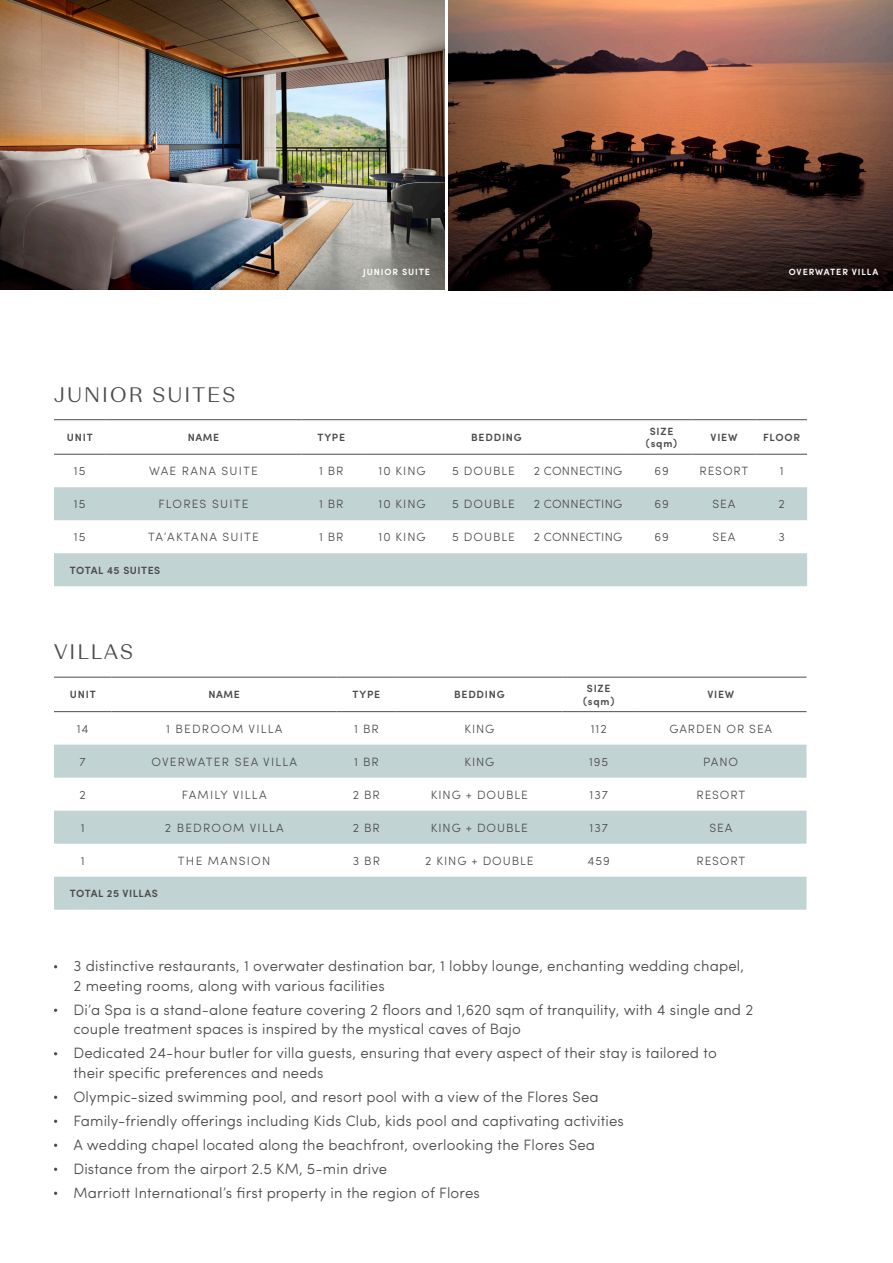
<style>
.page{position:relative;width:893px;height:1263px;background:#fff}
.page>*{position:absolute;margin:0;border:0;box-sizing:border-box;transform-origin:0 0}
.t1{font:300 21px "Beausite Fit Trial";letter-spacing:.1em;color:#4b4c4d}
.t2{font:300 15px/19.5px "Sofia Pro";letter-spacing:.01em;color:#4b4c4d}
.t3{font:300 12px "Sofia Pro";letter-spacing:.075em;color:#4b4c4d}
.t4{font:300 12px "Sofia Pro";letter-spacing:.1em;color:#4b4c4d}
.t5{font:300 12px "Sofia Pro";letter-spacing:.025em;color:#4b4c4d}
.t6{font:600 10.5px/12.6px "Sofia Pro";letter-spacing:.075em;color:#4b4c4d;text-align:center}
.t7{font:600 10.5px "Sofia Pro";letter-spacing:.05em;color:#4b4c4d}
.t8{font:600 9px "Sofia Pro";letter-spacing:.1em;color:#fff}
</style>
<div class="page">
<svg style="left:54px;top:487px;width:753px;height:99px;fill:#c1d3d2"></svg>
<hr style="left:54px;top:419px;width:51px;height:1px;background:#4b4c4d">
<hr style="left:105px;top:419px;width:197px;height:1px;background:#4b4c4d">
<hr style="left:302px;top:419px;width:59px;height:1px;background:#4b4c4d">
<hr style="left:361px;top:419px;width:82px;height:1px;background:#4b4c4d">
<hr style="left:443px;top:419px;width:81px;height:1px;background:#4b4c4d">
<hr style="left:524px;top:419px;width:108px;height:1px;background:#4b4c4d">
<hr style="left:632px;top:419px;width:59px;height:1px;background:#4b4c4d">
<hr style="left:691px;top:419px;width:65px;height:1px;background:#4b4c4d">
<hr style="left:756px;top:419px;width:51px;height:1px;background:#4b4c4d">
<hr style="left:54px;top:454px;width:51px;height:1px;background:#4b4c4d">
<hr style="left:105px;top:454px;width:197px;height:1px;background:#4b4c4d">
<hr style="left:302px;top:454px;width:59px;height:1px;background:#4b4c4d">
<hr style="left:361px;top:454px;width:82px;height:1px;background:#4b4c4d">
<hr style="left:443px;top:454px;width:81px;height:1px;background:#4b4c4d">
<hr style="left:524px;top:454px;width:108px;height:1px;background:#4b4c4d">
<hr style="left:632px;top:454px;width:59px;height:1px;background:#4b4c4d">
<hr style="left:691px;top:454px;width:65px;height:1px;background:#4b4c4d">
<hr style="left:756px;top:454px;width:51px;height:1px;background:#4b4c4d">
<svg style="left:54px;top:745px;width:752px;height:165px;fill:#c1d3d2"></svg>
<hr style="left:54px;top:677px;width:57px;height:1px;background:#4b4c4d">
<hr style="left:111px;top:677px;width:226px;height:1px;background:#4b4c4d">
<hr style="left:337px;top:677px;width:59px;height:1px;background:#4b4c4d">
<hr style="left:396px;top:677px;width:167px;height:1px;background:#4b4c4d">
<hr style="left:563px;top:677px;width:72px;height:1px;background:#4b4c4d">
<hr style="left:635px;top:677px;width:171px;height:1px;background:#4b4c4d">
<hr style="left:54px;top:711px;width:57px;height:1px;background:#4b4c4d">
<hr style="left:111px;top:711px;width:226px;height:1px;background:#4b4c4d">
<hr style="left:337px;top:711px;width:59px;height:1px;background:#4b4c4d">
<hr style="left:396px;top:711px;width:167px;height:1px;background:#4b4c4d">
<hr style="left:563px;top:711px;width:72px;height:1px;background:#4b4c4d">
<hr style="left:635px;top:711px;width:171px;height:1px;background:#4b4c4d">
<img style="left:0;top:0;width:445px;height:290px">
<img style="left:448px;top:0;width:445px;height:290px">
<p class="t1" style="left:54px;top:387px;width:183px">JUNIOR SUITES</p>
<p class="t8" style="left:363px;top:265px;width:68px">JUNIOR SUITE</p>
<p class="t8" style="left:789px;top:265px;width:91px">OVERWATER VILLA</p>
<p class="t6" style="left:67px;top:430px;width:27px">UNIT</p>
<p class="t6" style="left:188px;top:430px;width:33px">NAME</p>
<p class="t6" style="left:318px;top:430px;width:29px">TYPE</p>
<p class="t6" style="left:471px;top:430px;width:52px">BEDDING</p>
<p class="t6" style="left:646px;top:424px;width:33px">SIZE (sqm)</p>
<p class="t6" style="left:711px;top:430px;width:28px">VIEW</p>
<p class="t6" style="left:763px;top:430px;width:39px">FLOOR</p>
<p class="t3" style="left:74px;top:462px;width:13px">15</p>
<p class="t4" style="left:149px;top:462px;width:110px">WAE RANA SUITE</p>
<p class="t3" style="left:319px;top:462px;width:26px">1 BR</p>
<p class="t3" style="left:379px;top:462px;width:48px">10 KING</p>
<p class="t3" style="left:452px;top:462px;width:64px">5 DOUBLE</p>
<p class="t5" style="left:534px;top:462px;width:90px">2 CONNECTING</p>
<p class="t3" style="left:654px;top:462px;width:16px">69</p>
<p class="t3" style="left:700px;top:462px;width:50px">RESORT</p>
<p class="t3" style="left:780px;top:462px;width:5px">1</p>
<p class="t3" style="left:74px;top:495px;width:13px">15</p>
<p class="t4" style="left:158px;top:495px;width:91px">FLORES SUITE</p>
<p class="t3" style="left:319px;top:495px;width:26px">1 BR</p>
<p class="t3" style="left:379px;top:495px;width:48px">10 KING</p>
<p class="t3" style="left:452px;top:495px;width:64px">5 DOUBLE</p>
<p class="t5" style="left:534px;top:495px;width:90px">2 CONNECTING</p>
<p class="t3" style="left:654px;top:495px;width:16px">69</p>
<p class="t3" style="left:712px;top:495px;width:24px">SEA</p>
<p class="t3" style="left:779px;top:495px;width:8px">2</p>
<p class="t3" style="left:74px;top:528px;width:13px">15</p>
<p class="t4" style="left:148px;top:528px;width:112px">TA’AKTANA SUITE</p>
<p class="t3" style="left:319px;top:528px;width:26px">1 BR</p>
<p class="t3" style="left:379px;top:528px;width:48px">10 KING</p>
<p class="t3" style="left:452px;top:528px;width:64px">5 DOUBLE</p>
<p class="t5" style="left:534px;top:528px;width:90px">2 CONNECTING</p>
<p class="t3" style="left:654px;top:528px;width:16px">69</p>
<p class="t3" style="left:712px;top:528px;width:24px">SEA</p>
<p class="t3" style="left:778px;top:528px;width:8px">3</p>
<p class="t7" style="left:70px;top:562px;width:92px">TOTAL 45 SUITES</p>
<p class="t1" style="left:54px;top:644px;width:81px">VILLAS</p>
<p class="t6" style="left:70px;top:688px;width:27px">UNIT</p>
<p class="t6" style="left:208px;top:688px;width:33px">NAME</p>
<p class="t6" style="left:353px;top:688px;width:29px">TYPE</p>
<p class="t6" style="left:454px;top:688px;width:52px">BEDDING</p>
<p class="t6" style="left:583px;top:681px;width:33px">SIZE (sqm)</p>
<p class="t6" style="left:707px;top:688px;width:28px">VIEW</p>
<p class="t3" style="left:77px;top:720px;width:13px">14</p>
<p class="t4" style="left:166px;top:720px;width:118px">1 BEDROOM VILLA</p>
<p class="t3" style="left:354px;top:720px;width:26px">1 BR</p>
<p class="t3" style="left:464px;top:720px;width:31px">KING</p>
<p class="t3" style="left:591px;top:720px;width:17px">112</p>
<p class="t3" style="left:669px;top:720px;width:104px">GARDEN OR SEA</p>
<p class="t3" style="left:80px;top:753px;width:8px">7</p>
<p class="t4" style="left:151px;top:753px;width:147px">OVERWATER SEA VILLA</p>
<p class="t3" style="left:354px;top:753px;width:26px">1 BR</p>
<p class="t3" style="left:464px;top:753px;width:31px">KING</p>
<p class="t3" style="left:589px;top:753px;width:21px">195</p>
<p class="t3" style="left:703px;top:753px;width:36px">PANO</p>
<p class="t3" style="left:80px;top:786px;width:8px">2</p>
<p class="t4" style="left:182px;top:786px;width:86px">FAMILY VILLA</p>
<p class="t3" style="left:353px;top:786px;width:28px">2 BR</p>
<p class="t3" style="left:431px;top:786px;width:98px">KING + DOUBLE</p>
<p class="t3" style="left:590px;top:786px;width:20px">137</p>
<p class="t3" style="left:696px;top:786px;width:50px">RESORT</p>
<p class="t3" style="left:81px;top:819px;width:5px">1</p>
<p class="t4" style="left:165px;top:819px;width:120px">2 BEDROOM VILLA</p>
<p class="t3" style="left:353px;top:819px;width:28px">2 BR</p>
<p class="t3" style="left:431px;top:819px;width:98px">KING + DOUBLE</p>
<p class="t3" style="left:590px;top:819px;width:20px">137</p>
<p class="t3" style="left:709px;top:819px;width:24px">SEA</p>
<p class="t3" style="left:81px;top:852px;width:5px">1</p>
<p class="t4" style="left:178px;top:852px;width:94px">THE MANSION</p>
<p class="t3" style="left:353px;top:852px;width:29px">3 BR</p>
<p class="t3" style="left:425px;top:852px;width:110px">2 KING + DOUBLE</p>
<p class="t3" style="left:588px;top:852px;width:24px">459</p>
<p class="t3" style="left:696px;top:852px;width:50px">RESORT</p>
<p class="t7" style="left:70px;top:885px;width:90px">TOTAL 25 VILLAS</p>
<p class="t2" style="left:74px;top:955px;width:672px">3 distinctive restaurants, 1 overwater destination bar, 1 lobby lounge, enchanting wedding chapel,<br>2 meeting rooms, along with various facilities</p>
<p class="t2" style="left:74px;top:999px;width:681px">Di’a Spa is a stand-alone feature covering 2 floors and 1,620 sqm of tranquility, with 4 single and 2 couple treatment spaces is inspired by the mystical caves of Bajo</p>
<p class="t2" style="left:74px;top:1042px;width:645px">Dedicated 24-hour butler for villa guests, ensuring that every aspect of their stay is tailored to their specific preferences and needs</p>
<p class="t2" style="left:74px;top:1086px;width:527px">Olympic-sized swimming pool, and resort pool with a view of the Flores Sea</p>
<p class="t2" style="left:74px;top:1110px;width:552px">Family-friendly offerings including Kids Club, kids pool and captivating activities</p>
<p class="t2" style="left:74px;top:1134px;width:523px">A wedding chapel located along the beachfront, overlooking the Flores Sea</p>
<p class="t2" style="left:74px;top:1158px;width:315px">Distance from the airport 2.5 KM, 5-min drive</p>
<p class="t2" style="left:74px;top:1182px;width:408px">Marriott International’s first property in the region of Flores</p>
</div>
